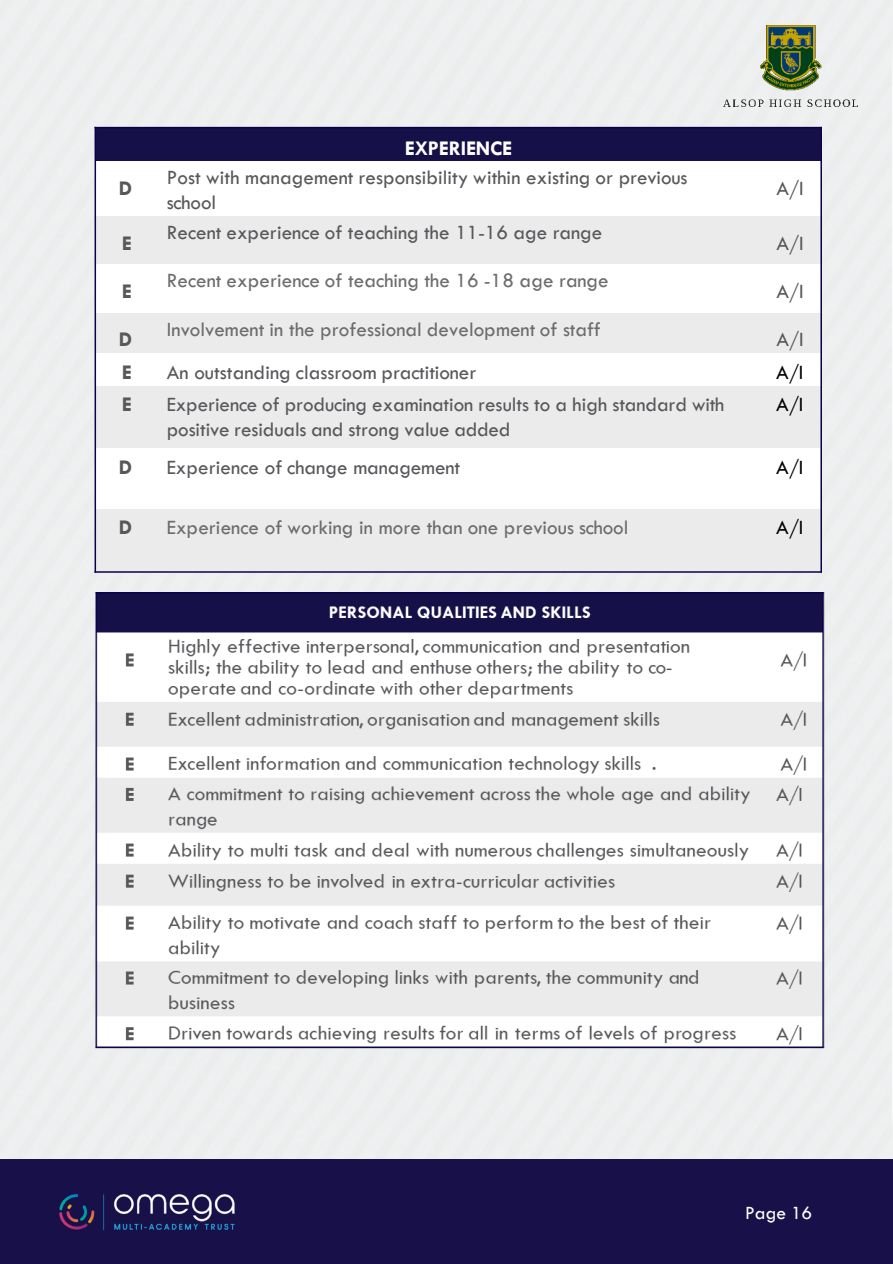
<style>
.page{position:relative;width:893px;height:1264px;background:#fff}
.page>*{position:absolute;margin:0;border:0;box-sizing:border-box;transform-origin:0 0}
.t1{font:21px/25.2px "Tw Cen";color:#57585b}
.t2{font:21px "Tw Cen";color:#6c6c6d}
.t3{font:21px "Tw Cen";color:#000}
.t4{font:700 21px "Tw Cen";letter-spacing:-.01em;color:#fff}
.t5{font:700 21px "Tw Cen";color:#57585b}
.t6{font:19.5px "Tw Cen";color:#fff}
</style>
<div class="page">
<div style="left:0;top:0;width:892px;height:1158px;background:#eeeff0"></div>
<div style="left:0;top:1158px;width:892px;height:105px;background:#171049"></div>
<img style="left:59px;top:1194px;width:176px;height:37px">
<img style="left:723px;top:25px;width:134px;height:82px">
<div style="left:95px;top:128px;width:726px;height:33px;background:#161048"></div>
<div style="left:95px;top:161px;width:54px;height:55px;background:#fff"></div>
<div style="left:149px;top:161px;width:603px;height:55px;background:#fff"></div>
<div style="left:752px;top:161px;width:69px;height:55px;background:#fff"></div>
<div style="left:95px;top:216px;width:54px;height:48px;background:#ebebeb"></div>
<div style="left:149px;top:216px;width:603px;height:48px;background:#ebebeb"></div>
<div style="left:752px;top:216px;width:69px;height:48px;background:#ebebeb"></div>
<div style="left:95px;top:264px;width:54px;height:49px;background:#fff"></div>
<div style="left:149px;top:264px;width:603px;height:49px;background:#fff"></div>
<div style="left:752px;top:264px;width:69px;height:49px;background:#fff"></div>
<div style="left:95px;top:313px;width:54px;height:40px;background:#ebebeb"></div>
<div style="left:149px;top:313px;width:603px;height:40px;background:#ebebeb"></div>
<div style="left:752px;top:313px;width:69px;height:40px;background:#ebebeb"></div>
<div style="left:95px;top:353px;width:54px;height:33px;background:#fff"></div>
<div style="left:149px;top:353px;width:603px;height:33px;background:#fff"></div>
<div style="left:752px;top:353px;width:69px;height:33px;background:#fff"></div>
<div style="left:95px;top:386px;width:54px;height:63px;background:#ebebeb"></div>
<div style="left:149px;top:386px;width:603px;height:63px;background:#ebebeb"></div>
<div style="left:752px;top:386px;width:69px;height:63px;background:#ebebeb"></div>
<div style="left:95px;top:449px;width:54px;height:60px;background:#fff"></div>
<div style="left:149px;top:449px;width:603px;height:60px;background:#fff"></div>
<div style="left:752px;top:449px;width:69px;height:60px;background:#fff"></div>
<div style="left:95px;top:509px;width:54px;height:63px;background:#ebebeb"></div>
<div style="left:149px;top:509px;width:603px;height:63px;background:#ebebeb"></div>
<div style="left:752px;top:509px;width:69px;height:63px;background:#ebebeb"></div>
<hr style="left:94px;top:127px;width:2px;height:445px;background:#0d004b">
<hr style="left:820px;top:127px;width:1px;height:445px;background:#0d004b">
<hr style="left:94px;top:127px;width:727px;height:1px;background:#0d004b">
<hr style="left:94px;top:571px;width:727px;height:1px;background:#0d004b">
<img style="left:95px;top:593px;width:729px;height:465px">
<p class="t4" style="left:405px;top:136px;width:109px">EXPERIENCE</p>
<p class="t5" style="left:119px;top:175px;width:15px">D</p>
<p class="t1" style="left:167px;top:164px;width:522px">Post with management responsibility within existing or previous school</p>
<p class="t1" style="left:776px;top:175px;width:29px">A/I</p>
<p class="t5" style="left:122px;top:230px;width:12px">E</p>
<p class="t1" style="left:167px;top:219px;width:437px">Recent experience of teaching the 11-16 age range</p>
<p class="t1" style="left:776px;top:230px;width:29px">A/I</p>
<p class="t5" style="left:122px;top:279px;width:12px">E</p>
<p class="t2" style="left:167px;top:268px;width:443px">Recent experience of teaching the 16 -18 age range</p>
<p class="t1" style="left:776px;top:279px;width:29px">A/I</p>
<p class="t5" style="left:119px;top:327px;width:15px">D</p>
<p class="t2" style="left:167px;top:317px;width:435px">Involvement in the professional development of staff</p>
<p class="t1" style="left:776px;top:327px;width:29px">A/I</p>
<p class="t5" style="left:122px;top:359px;width:12px">E</p>
<p class="t1" style="left:167px;top:359px;width:311px">An outstanding classroom practitioner</p>
<p class="t3" style="left:776px;top:359px;width:29px">A/I</p>
<p class="t5" style="left:122px;top:392px;width:12px">E</p>
<p class="t1" style="left:167px;top:391px;width:559px">Experience of producing examination results to a high standard with</p>
<p class="t1" style="left:167px;top:417px;width:345px">positive residuals and strong value added</p>
<p class="t3" style="left:776px;top:392px;width:29px">A/I</p>
<p class="t5" style="left:119px;top:454px;width:15px">D</p>
<p class="t1" style="left:167px;top:454px;width:295px">Experience of change management</p>
<p class="t3" style="left:776px;top:454px;width:29px">A/I</p>
<p class="t5" style="left:119px;top:514px;width:15px">D</p>
<p class="t2" style="left:167px;top:514px;width:463px">Experience of working in more than one previous school</p>
<p class="t3" style="left:776px;top:514px;width:29px">A/I</p>
<p class="t6" style="left:745px;top:1200px;width:68px">Page 16</p>
</div>
